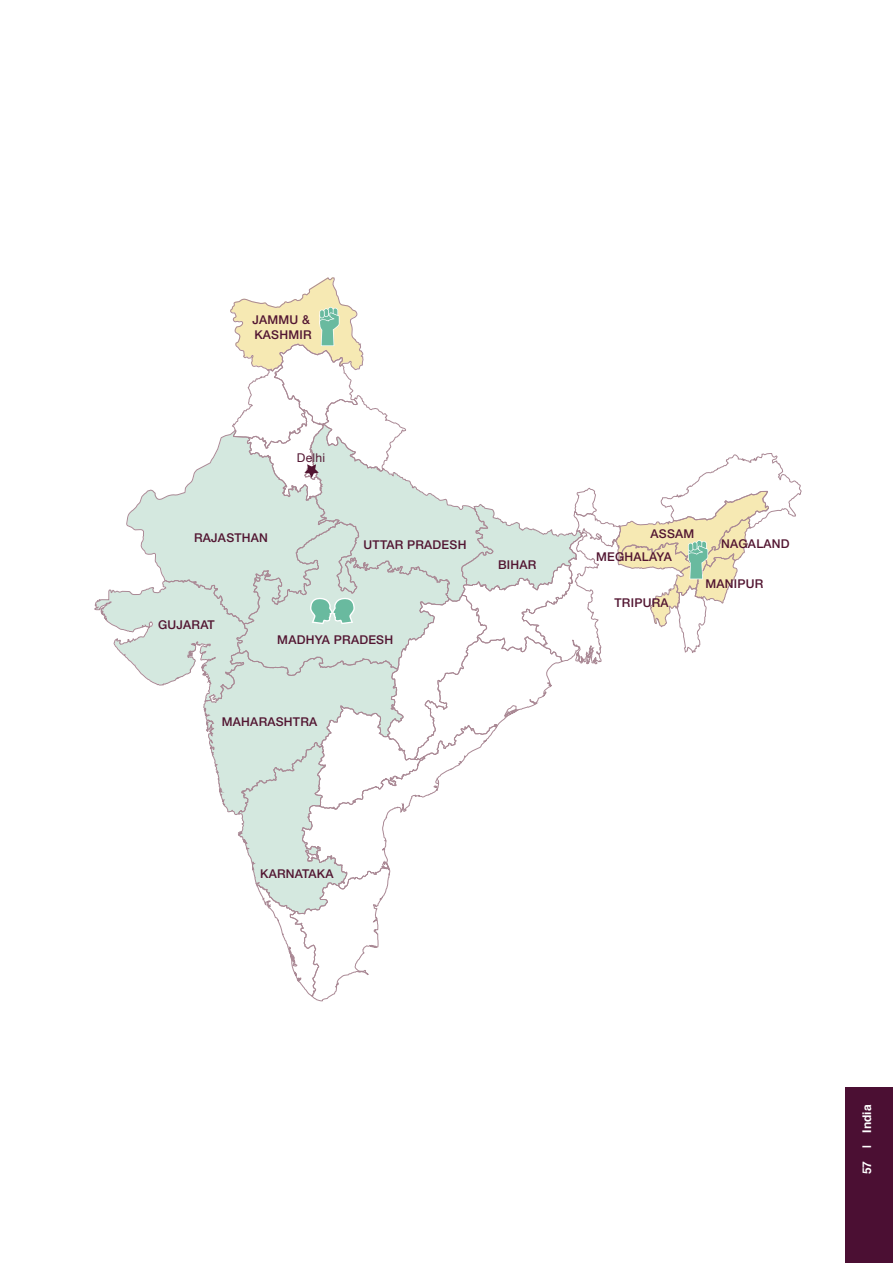
<style>
.page{position:relative;width:893px;height:1263px;background:#fff}
.page>*{position:absolute;margin:0;border:0;box-sizing:border-box;transform-origin:0 0}
.t1{font:500 12.15px/14.5px "Helvetica Neue";letter-spacing:.02em;color:#521531}
.t2{font:12.15px "Helvetica Neue";letter-spacing:.02em;color:#521531}
.t3{font:700 12px "Helvetica";color:#fff}
</style>
<div class="page">
<div style="left:845px;top:1087px;width:48px;height:70px;background:#4b0f33"></div>
<div style="left:845px;top:1157px;width:48px;height:106px;background:#4b0f33"></div>
<svg style="left:94px;top:277px;width:708px;height:724px"></svg>
<p class="t1" style="left:252px;top:312px;width:61px">JAMMU &amp;<br>KASHMIR</p>
<p class="t2" style="left:297px;top:450px;width:30px">Delhi</p>
<p class="t1" style="left:194px;top:530px;width:75px">RAJASTHAN</p>
<p class="t1" style="left:364px;top:537px;width:104px">UTTAR PRADESH</p>
<p class="t1" style="left:158px;top:617px;width:58px">GUJARAT</p>
<p class="t1" style="left:277px;top:632px;width:117px">MADHYA PRADESH</p>
<p class="t1" style="left:222px;top:714px;width:97px">MAHARASHTRA</p>
<p class="t1" style="left:498px;top:557px;width:40px">BIHAR</p>
<p class="t1" style="left:260px;top:866px;width:75px">KARNATAKA</p>
<p class="t1" style="left:651px;top:526px;width:45px">ASSAM</p>
<p class="t1" style="left:596px;top:549px;width:77px">MEGHALAYA</p>
<p class="t1" style="left:614px;top:596px;width:56px">TRIPURA</p>
<p class="t1" style="left:721px;top:536px;width:70px">NAGALAND</p>
<p class="t1" style="left:705px;top:577px;width:59px">MANIPUR</p>
<p class="t3" style="left:857px;top:1148px;width:45px;rotate:-90deg">| India</p>
<p class="t3" style="left:857px;top:1174px;width:15px;rotate:-90deg">57</p>
</div>
